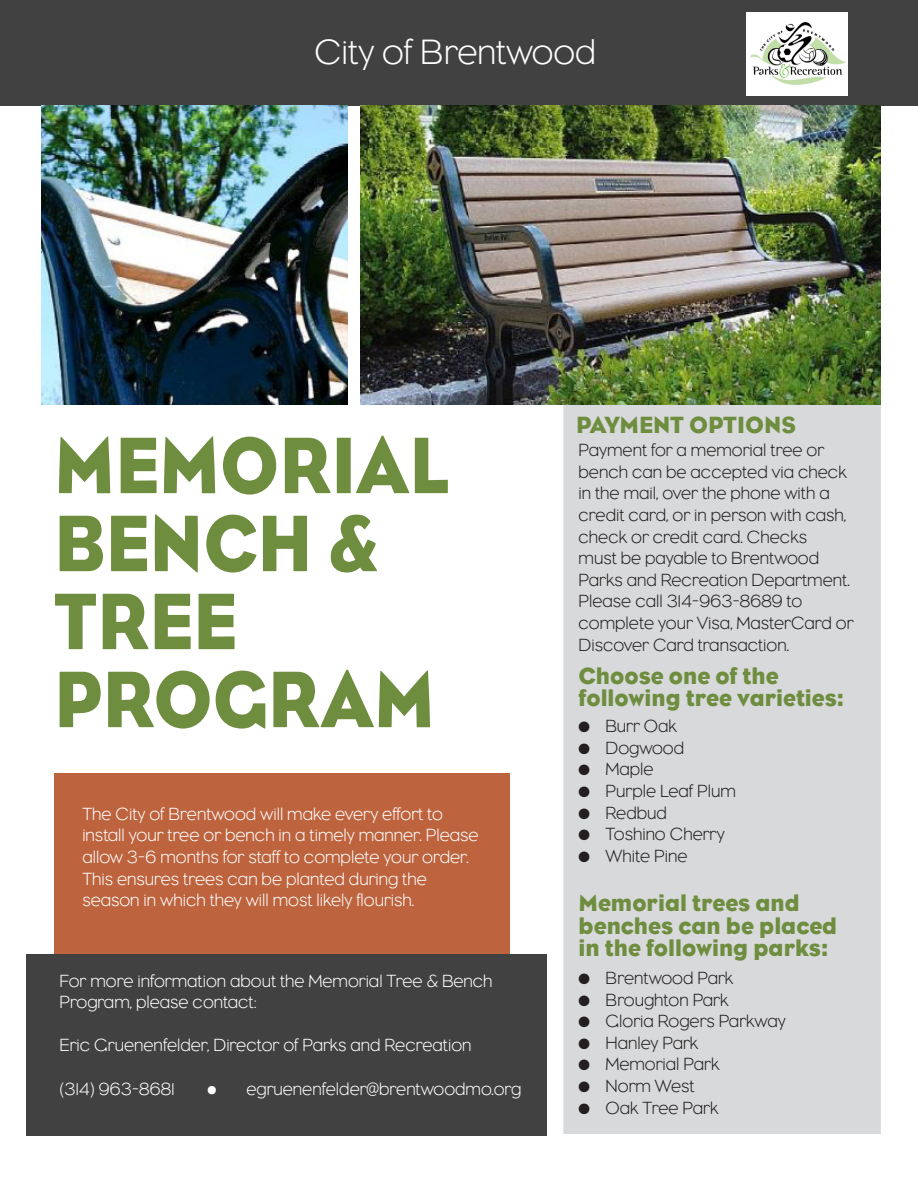
<style>
.page{position:relative;width:918px;height:1188px;background:#fff}
.page>*{position:absolute;margin:0;border:0;box-sizing:border-box;transform-origin:0 0}
.t1{font:81.75px/78px "Eagle";color:#6e8d3f;scale:.92 1}
.t2{font:300 36px "Eagle";color:#fff}
.t3{font:31.5px "Minion Pro";color:#fff}
.t4{font:24px/22.5px "Eagle";color:#6e8d3f}
.t5{font:300 18px/21.6px "Eagle";color:#231f20}
.t6{font:300 18px/21.6px "Eagle";color:#fff}
</style>
<div class="page">
<div style="left:0;top:0;width:918px;height:106px;background:#414141"></div>
<img style="left:41px;top:106px;width:306px;height:299px">
<img style="left:360px;top:106px;width:521px;height:299px">
<div style="left:54px;top:773px;width:455px;height:181px;background:#bd643f"></div>
<div style="left:563px;top:405px;width:318px;height:729px;background:#d8d9da;border:2px solid #d8d9da"></div>
<div style="left:26px;top:954px;width:521px;height:182px;background:#414141"></div>
<img style="left:747px;top:13px;width:101px;height:82px">
<p class="t2" style="left:315px;top:32px;width:283px">City of Brentwood</p>
<p class="t1" style="left:54px;top:426px;width:430px">MEMORIAL</p>
<p class="t1" style="left:54px;top:504px;width:355px">BENCH &amp;<br>TREE</p>
<p class="t1" style="left:54px;top:660px;width:415px">PROGRAM</p>
<p class="t6" style="left:82px;top:803px;width:398px">The City of Brentwood will make every effort to install your tree or bench in a timely manner. Please allow 3-6 months for staff to complete your order.<br>This ensures trees can be planted during the</p>
<p class="t6" style="left:82px;top:889px;width:334px">season in which they will most likely flourish.</p>
<p class="t6" style="left:59px;top:970px;width:435px">For more information about the Memorial Tree &amp; Bench<br>Program, please contact:</p>
<p class="t6" style="left:59px;top:1034px;width:414px">Eric Gruenenfelder, Director of Parks and Recreation</p>
<p class="t6" style="left:59px;top:1078px;width:117px">(314) 963-8681</p>
<p class="t3" style="left:206px;top:1066px;width:43px">• y</p>
<p class="t6" style="left:246px;top:1078px;width:276px">egruenenfelder@brentwoodmo.org</p>
<p class="t4" style="left:576px;top:414px;width:221px">PAYMENT OPTIONS</p>
<p class="t5" style="left:579px;top:439px;width:273px">Payment for a memorial tree or bench can be accepted via check in the mail, over the phone with a credit card, or in person with cash, check or credit card. Checks<br>must be payable to Brentwood<br>Parks and Recreation Department.<br>Please call 314-963-8689 to</p>
<p class="t5" style="left:579px;top:612px;width:276px">complete your Visa, MasterCard or<br>Discover Card transaction.</p>
<p class="t4" style="left:579px;top:664px;width:202px">Choose one of the</p>
<p class="t4" style="left:579px;top:687px;width:267px">following tree varieties:</p>
<p class="t5" style="left:579px;top:715px;width:100px">• Burr Oak</p>
<p class="t5" style="left:579px;top:737px;width:107px">• Dogwood</p>
<p class="t5" style="left:579px;top:758px;width:76px">• Maple</p>
<p class="t5" style="left:579px;top:780px;width:159px">• Purple Leaf Plum</p>
<p class="t5" style="left:579px;top:802px;width:90px">• Redbud</p>
<p class="t5" style="left:579px;top:823px;width:148px">• Toshino Cherry</p>
<p class="t5" style="left:579px;top:845px;width:110px">• White Pine</p>
<p class="t4" style="left:579px;top:892px;width:260px">Memorial trees and benches can be placed in the following parks:</p>
<p class="t5" style="left:579px;top:967px;width:156px">• Brentwood Park</p>
<p class="t5" style="left:579px;top:989px;width:151px">• Broughton Park</p>
<p class="t5" style="left:579px;top:1010px;width:209px">• Gloria Rogers Parkway</p>
<p class="t5" style="left:579px;top:1032px;width:121px">• Hanley Park</p>
<p class="t5" style="left:579px;top:1054px;width:142px">• Memorial Park</p>
<p class="t5" style="left:579px;top:1075px;width:118px">• Norm West</p>
<p class="t5" style="left:579px;top:1097px;width:141px">• Oak Tree Park</p>
</div>
